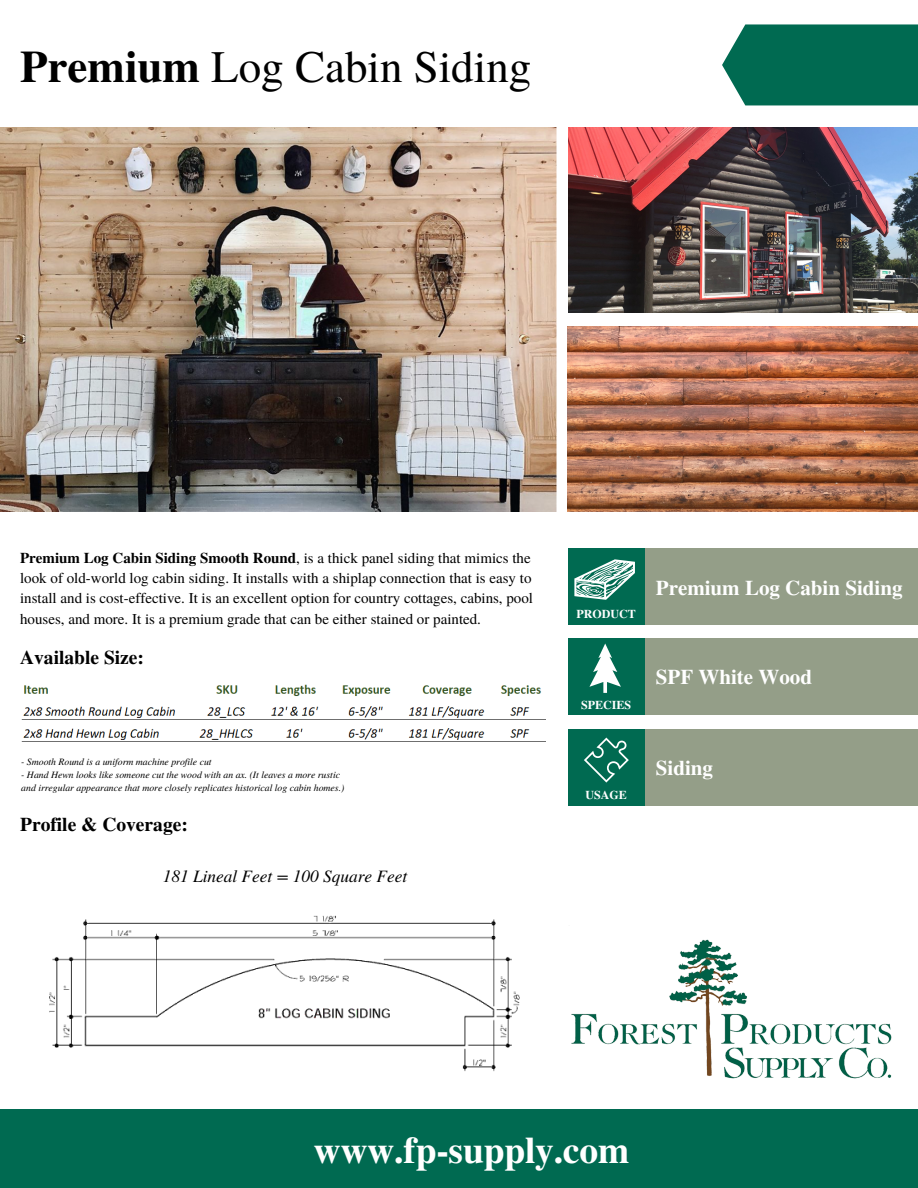
<style>
.page{position:relative;width:918px;height:1188px;background:#fff}
.page>*{position:absolute;margin:0;border:0;box-sizing:border-box;transform-origin:0 0}
.t1{font:45px "Te X Gyre Termes";color:#000}
.t2{font:700 37.5px "Te X Gyre Termes";letter-spacing:-.005em;color:#fff}
.t3{font:700 21px "Te X Gyre Termes";color:#fff}
.t4{font:700 19.5px "Te X Gyre Termes";color:#000}
.t5{font:italic 17.25px "Te X Gyre Termes";color:#000}
.t6{font:15px/20.2px "Te X Gyre Termes";color:#000}
.t7{font:700 12px "Te X Gyre Termes";color:#fff}
.t8{font:italic 9.75px/13px "Te X Gyre Termes";color:#000}
.s1{font-weight:700}
</style>
<div class="page">
<img style="left:0;top:128px;width:557px;height:383px">
<img style="left:568px;top:128px;width:350px;height:184px">
<img style="left:567px;top:327px;width:351px;height:184px">
<svg style="left:722px;top:24px;width:196px;height:81px;background:#10735c"></svg>
<div style="left:568px;top:729px;width:350px;height:77px;background:#949e88"></div>
<div style="left:568px;top:729px;width:77px;height:77px;background:#006a51"></div>
<div style="left:568px;top:549px;width:350px;height:76px;background:#949e88"></div>
<div style="left:568px;top:549px;width:77px;height:76px;background:#006a51"></div>
<div style="left:568px;top:638px;width:350px;height:77px;background:#949e88"></div>
<div style="left:568px;top:638px;width:77px;height:77px;background:#006a51"></div>
<svg style="left:589px;top:644px;width:32px;height:49px"></svg>
<svg style="left:574px;top:559px;width:61px;height:41px"></svg>
<svg style="left:584px;top:738px;width:45px;height:45px"></svg>
<div style="left:0;top:1109px;width:918px;height:79px;background:#006a51"></div>
<img style="left:571px;top:939px;width:321px;height:140px">
<img style="left:21px;top:684px;width:524px;height:58px">
<img style="left:49px;top:915px;width:471px;height:156px">
<p class="t1" style="left:20px;top:34px;width:513px"><span class="s1">Premium</span> Log Cabin Siding</p>
<p class="t6" style="left:20px;top:547px;width:515px"><span class="s1">Premium Log Cabin Siding Smooth Round</span>, is a thick panel siding that mimics the look of old-world log cabin siding. It installs with a shiplap connection that is easy to install and is cost-effective. It is an excellent option for country cottages, cabins, pool houses, and more. It is a premium grade that can be either stained or painted.</p>
<p class="t4" style="left:20px;top:642px;width:126px">Available Size:</p>
<p class="t8" style="left:21px;top:754px;width:192px">- Smooth Round is a uniform machine profile cut</p>
<p class="t8" style="left:21px;top:767px;width:325px">- Hand Hewn looks like someone cut the wood with an ax. (It leaves a more rustic and irregular appearance that more closely replicates historical log cabin homes.)</p>
<p class="t4" style="left:20px;top:810px;width:169px">Profile &amp; Coverage:</p>
<p class="t5" style="left:163px;top:864px;width:246px">181 Lineal Feet = 100 Square Feet</p>
<p class="t7" style="left:576px;top:605px;width:61px">PRODUCT</p>
<p class="t7" style="left:581px;top:696px;width:52px">SPECIES</p>
<p class="t7" style="left:585px;top:785px;width:43px">USAGE</p>
<p class="t3" style="left:656px;top:571px;width:248px">Premium Log Cabin Siding</p>
<p class="t3" style="left:656px;top:661px;width:158px">SPF White Wood</p>
<p class="t3" style="left:656px;top:752px;width:59px">Siding</p>
<p class="t2" style="left:314px;top:1121px;width:317px">www.fp-supply.com</p>
</div>
